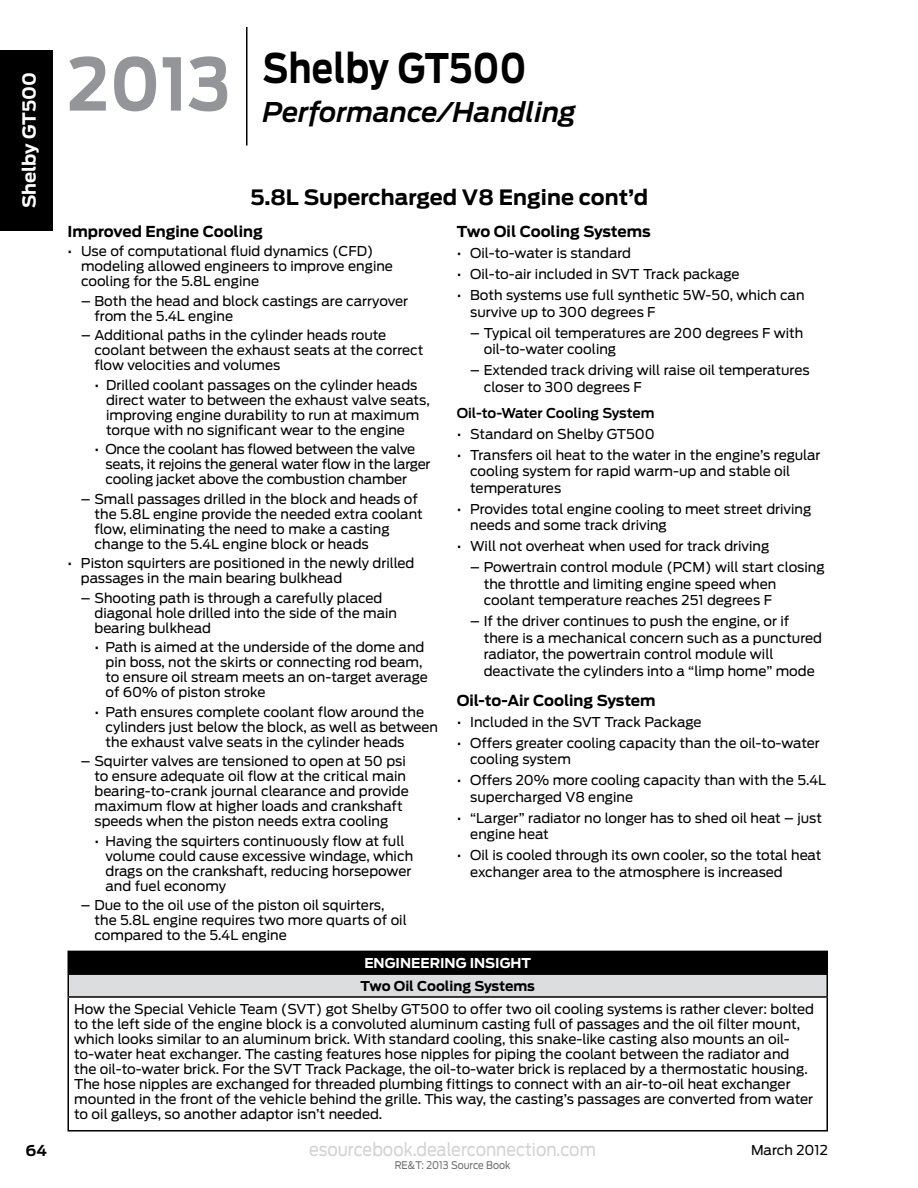
<style>
.page{position:relative;width:918px;height:1188px;background:#fff}
.page>*{position:absolute;margin:0;border:0;box-sizing:border-box;transform-origin:0 0}
.t1{font:700 72px "Ford Antenna";color:#939598;scale:.9 1}
.t2{font:700 40.5px "Ford Antenna";letter-spacing:.01em;color:#000;scale:.85 1}
.t3{font:italic 600 27px "Ford Antenna";color:#000}
.t4{font:700 21px "Ford Antenna";color:#000}
.t5{font:18px "Ford Antenna";color:#d1d3d4;scale:.9 1}
.t6{font:700 18px "Ford Antenna";color:#fff}
.t7{font:700 15px "Ford Antenna";color:#000}
.t8{font:13.5px/15px "Ford Antenna";color:#000}
.t9{font:600 13.5px "Ford Antenna";letter-spacing:-.005em;color:#000}
.t10{font:700 13.5px "Ford Antenna";color:#000}
.t11{font:700 13.5px "Ford Antenna";color:#fff}
.t12{font:10.5px "Ford Antenna";color:#6d6e71;scale:.9 1}
</style>
<div class="page">
<div style="left:0;top:50px;width:53px;height:181px;background:#000"></div>
<hr style="left:246px;top:27px;width:2px;height:119px;background:#000">
<div style="left:68px;top:951px;width:759px;height:23px;background:#000"></div>
<div style="left:68px;top:974px;width:759px;height:23px;background:#dcddde"></div>
<hr style="left:68px;top:951px;width:760px;height:1px;background:#000">
<hr style="left:68px;top:973px;width:760px;height:2px;background:#000">
<svg style="left:68px;top:974px;width:1px;height:22px"></svg>
<svg style="left:827px;top:952px;width:1px;height:44px"></svg>
<hr style="left:68px;top:996px;width:760px;height:2px;background:#000">
<hr style="left:68px;top:998px;width:1px;height:132px;background:#000">
<hr style="left:827px;top:998px;width:1px;height:132px;background:#000">
<hr style="left:68px;top:1130px;width:760px;height:2px;background:#000">
<h3 class="t6" style="left:13px;top:208px;width:137px;rotate:-90deg">Shelby GT500</h3>
<h1 class="t1" style="left:68px;top:19px;width:182px">2013</h1>
<h2 class="t2" style="left:263px;top:32px;width:311px">Shelby GT500</h2>
<h3 class="t3" style="left:263px;top:88px;width:315px">Performance/Handling</h3>
<h3 class="t4" style="left:250px;top:178px;width:399px">5.8L Supercharged V8 Engine cont’d</h3>
<p class="t7" style="left:68px;top:218px;width:197px">Improved Engine Cooling</p>
<p class="t8" style="left:81px;top:243px;width:314px;text-indent:-14px">• Use of computational fluid dynamics (CFD) modeling allowed engineers to improve engine cooling for the 5.8L engine</p>
<p class="t8" style="left:94px;top:292px;width:315px;text-indent:-14px">– Both the head and block castings are carryover from the 5.4L engine</p>
<p class="t8" style="left:94px;top:327px;width:330px;text-indent:-14px">– Additional paths in the cylinder heads route coolant between the exhaust seats at the correct flow velocities and volumes</p>
<p class="t8" style="left:106px;top:376px;width:325px;text-indent:-12px">• Drilled coolant passages on the cylinder heads direct water to between the exhaust valve seats, improving engine durability to run at maximum torque with no significant wear to the engine</p>
<p class="t8" style="left:106px;top:441px;width:327px;text-indent:-11px">• Once the coolant has flowed between the valve seats, it rejoins the general water flow in the larger cooling jacket above the combustion chamber</p>
<p class="t8" style="left:94px;top:490px;width:330px;text-indent:-14px">– Small passages drilled in the block and heads of the 5.8L engine provide the needed extra coolant flow, eliminating the need to make a casting change to the 5.4L engine block or heads</p>
<p class="t8" style="left:81px;top:554px;width:335px;text-indent:-14px">• Piston squirters are positioned in the newly drilled passages in the main bearing bulkhead</p>
<p class="t8" style="left:94px;top:589px;width:304px;text-indent:-14px">– Shooting path is through a carefully placed diagonal hole drilled into the side of the main bearing bulkhead</p>
<p class="t8" style="left:106px;top:638px;width:324px;text-indent:-11px">• Path is aimed at the underside of the dome and pin boss, not the skirts or connecting rod beam, to ensure oil stream meets an on-target average of 60% of piston stroke</p>
<p class="t8" style="left:106px;top:703px;width:334px;text-indent:-11px">• Path ensures complete coolant flow around the cylinders just below the block, as well as between the exhaust valve seats in the cylinder heads</p>
<p class="t8" style="left:94px;top:752px;width:316px;text-indent:-14px">– Squirter valves are tensioned to open at 50 psi to ensure adequate oil flow at the critical main bearing-to-crank journal clearance and provide maximum flow at higher loads and crankshaft speeds when the piston needs extra cooling</p>
<p class="t8" style="left:106px;top:832px;width:309px;text-indent:-11px">• Having the squirters continuously flow at full volume could cause excessive windage, which drags on the crankshaft, reducing horsepower and fuel economy</p>
<p class="t8" style="left:94px;top:896px;width:314px;text-indent:-14px">– Due to the oil use of the piston oil squirters, the 5.8L engine requires two more quarts of oil compared to the 5.4L engine</p>
<p class="t7" style="left:457px;top:218px;width:195px">Two Oil Cooling Systems</p>
<p class="t8" style="left:457px;top:244px;width:176px">• Oil-to-water is standard</p>
<p class="t8" style="left:457px;top:265px;width:284px">• Oil-to-air included in SVT Track package</p>
<p class="t8" style="left:470px;top:285px;width:336px;line-height:16.5px;text-indent:-14px">• Both systems use full synthetic 5W-50, which can survive up to 300 degrees F</p>
<p class="t8" style="left:484px;top:323px;width:321px;line-height:16.5px;text-indent:-14px">– Typical oil temperatures are 200 degrees F with oil-to-water cooling</p>
<p class="t8" style="left:484px;top:360px;width:327px;line-height:16.5px;text-indent:-14px">– Extended track driving will raise oil temperatures closer to 300 degrees F</p>
<p class="t9" style="left:457px;top:401px;width:199px">Oil-to-Water Cooling System</p>
<p class="t8" style="left:457px;top:425px;width:200px">• Standard on Shelby GT500</p>
<p class="t8" style="left:470px;top:445px;width:352px;line-height:16.5px;text-indent:-14px">• Transfers oil heat to the water in the engine’s regular cooling system for rapid warm-up and stable oil temperatures</p>
<p class="t8" style="left:470px;top:499px;width:343px;line-height:16.5px;text-indent:-13px">• Provides total engine cooling to meet street driving needs and some track driving</p>
<p class="t8" style="left:457px;top:537px;width:314px">• Will not overheat when used for track driving</p>
<p class="t8" style="left:484px;top:558px;width:342px;line-height:16.5px;text-indent:-14px">– Powertrain control module (PCM) will start closing the throttle and limiting engine speed when coolant temperature reaches 251 degrees F</p>
<p class="t8" style="left:484px;top:612px;width:340px;line-height:16.5px;text-indent:-14px">– If the driver continues to push the engine, or if there is a mechanical concern such as a punctured radiator, the powertrain control module will deactivate the cylinders into a “limp home” mode</p>
<p class="t7" style="left:457px;top:687px;width:200px">Oil-to-Air Cooling System</p>
<p class="t8" style="left:457px;top:713px;width:246px">• Included in the SVT Track Package</p>
<p class="t8" style="left:470px;top:733px;width:351px;line-height:16.5px;text-indent:-13px">• Offers greater cooling capacity than the oil-to-water cooling system</p>
<p class="t8" style="left:470px;top:771px;width:357px;line-height:16.5px;text-indent:-14px">• Offers 20% more cooling capacity than with the 5.4L supercharged V8 engine</p>
<p class="t8" style="left:470px;top:808px;width:353px;line-height:16.5px;text-indent:-14px">• “Larger” radiator no longer has to shed oil heat – just engine heat</p>
<p class="t8" style="left:470px;top:846px;width:353px;line-height:16.5px;text-indent:-14px">• Oil is cooled through its own cooler, so the total heat exchanger area to the atmosphere is increased</p>
<p class="t11" style="left:364px;top:951px;width:20px">Enginee</p>
<p class="t11" style="left:430px;top:951px;width:20px">ring</p>
<p class="t11" style="left:470px;top:951px;width:15px">Insight</p>
<p class="t10" style="left:360px;top:974px;width:176px">Two Oil Cooling Systems</p>
<p class="t8" style="left:74px;top:1000px;width:741px">How the Special Vehicle Team (SVT) got Shelby GT500 to offer two oil cooling systems is rather clever: bolted to the left side of the engine block is a convoluted aluminum casting full of passages and the oil filter mount, which looks similar to an aluminum brick. With standard cooling, this snake-like casting also mounts an oil&shy;to-water heat exchanger. The casting features hose nipples for piping the coolant between the radiator and the oil-to-water brick. For the SVT Track Package, the oil-to-water brick is replaced by a thermostatic housing.<br>The hose nipples are exchanged for threaded plumbing fittings to connect with an air-to-oil heat exchanger mounted in the front of the vehicle behind the grille. This way, the casting’s passages are converted from water to oil galleys, so another adaptor isn’t needed.</p>
<p class="t7" style="left:25px;top:1137px;width:23px">64</p>
<h3 class="t5" style="left:309px;top:1134px;width:320px">esourcebook.dealerconnection.com</h3>
<p class="t8" style="left:751px;top:1142px;width:78px">March 2012</p>
<p class="t12" style="left:395px;top:1156px;width:130px">RE&amp;T: 2013 Source Book</p>
</div>
